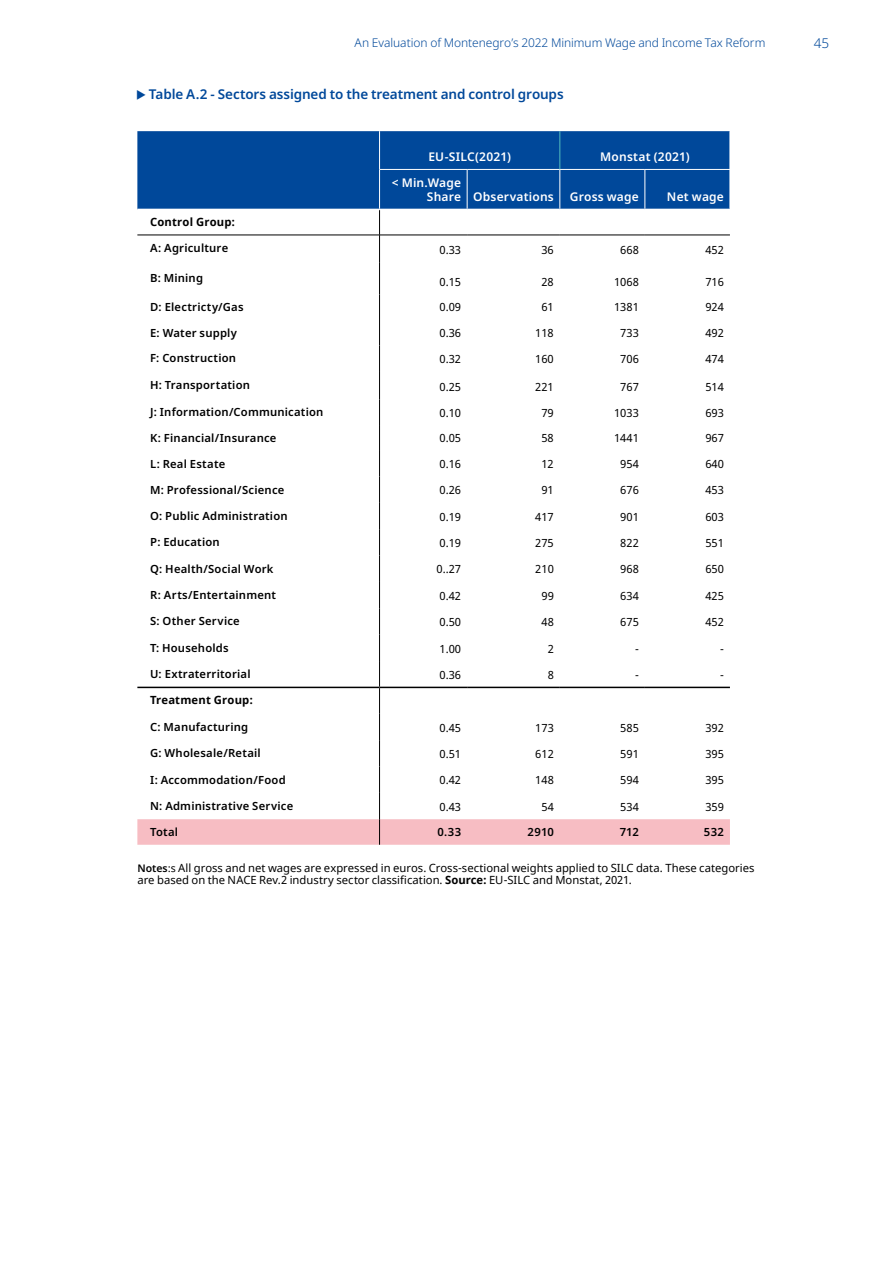
<style>
.page{position:relative;width:893px;height:1263px;background:#fff}
.page>*{position:absolute;margin:0;border:0;box-sizing:border-box;transform-origin:0 0}
.t1{font:600 13.5px "Noto Sans";letter-spacing:-.01em;color:#00489a}
.t2{font:300 13.5px "Noto Sans";color:#00489a}
.t3{font:600 12px/14.4px "Noto Sans";letter-spacing:.015em;color:#fff}
.t4{font:300 12px "Noto Sans";letter-spacing:-.005em;color:#00489a}
.t5{font:11.25px/12px "Noto Sans";color:#000}
.t6{font:600 11.25px "Noto Sans";letter-spacing:.02em;color:#000}
.t7{font:700 11.25px "Noto Sans";letter-spacing:.015em;color:#000}
.s1{font-weight:600;font-size:10.5px}
.s2{font-size:10.5px}
.s3{font-weight:700}
</style>
<div class="page">
<div style="left:137px;top:131px;width:593px;height:78px;background:#00489a"></div>
<hr style="left:379px;top:131px;width:1px;height:38px;background:#fff">
<hr style="left:379px;top:170px;width:1px;height:39px;background:#fff">
<hr style="left:467px;top:170px;width:1px;height:39px;background:#fff">
<hr style="left:560px;top:170px;width:1px;height:39px;background:#fff">
<hr style="left:137px;top:235px;width:243px;height:1px;background:#000">
<hr style="left:380px;top:235px;width:87px;height:1px;background:#000">
<hr style="left:467px;top:235px;width:93px;height:1px;background:#000">
<hr style="left:560px;top:235px;width:85px;height:1px;background:#000">
<hr style="left:645px;top:235px;width:85px;height:1px;background:#000">
<svg style="left:379px;top:210px;width:1px;height:52px"></svg>
<hr style="left:379px;top:262px;width:1px;height:32px;background:#000">
<svg style="left:137px;top:294px;width:593px;height:551px"></svg>
<hr style="left:379px;top:169px;width:88px;height:1px;background:#fff">
<hr style="left:467px;top:169px;width:93px;height:1px;background:#fff">
<hr style="left:560px;top:169px;width:85px;height:1px;background:#fff">
<hr style="left:645px;top:169px;width:85px;height:1px;background:#fff">
<hr style="left:645px;top:170px;width:1px;height:39px;background:#fff">
<hr style="left:560px;top:131px;width:1px;height:38px;background:#54bdbe">
<hr style="left:137px;top:687px;width:243px;height:1px;background:#000">
<hr style="left:380px;top:687px;width:87px;height:1px;background:#000">
<hr style="left:467px;top:687px;width:93px;height:1px;background:#000">
<hr style="left:560px;top:687px;width:85px;height:1px;background:#000">
<hr style="left:645px;top:687px;width:85px;height:1px;background:#000">
<p class="t4" style="left:355px;top:36px;width:412px">An Evaluation of Montenegro’s 2022 Minimum Wage and Income Tax Reform</p>
<p class="t2" style="left:814px;top:35px;width:17px">45</p>
<p class="t1" style="left:149px;top:85px;width:416px">Table A.2 - Sectors assigned to the treatment and control groups</p>
<p class="t3" style="left:428px;top:150px;width:84px">EU-SILC(2021)</p>
<p class="t3" style="left:600px;top:150px;width:91px">Monstat (2021)</p>
<p class="t3" style="left:427px;top:175px;width:128px;text-indent:-35px">&lt; Min.Wage<br>Share Observations</p>
<p class="t3" style="left:570px;top:190px;width:71px">Gross wage</p>
<p class="t3" style="left:667px;top:190px;width:58px">Net wage</p>
<p class="t7" style="left:150px;top:214px;width:87px">Control Group:</p>
<p class="t6" style="left:150px;top:240px;width:80px">A: Agriculture</p>
<p class="t5" style="left:440px;top:244px;width:23px">0.33</p>
<p class="t5" style="left:541px;top:244px;width:14px">36</p>
<p class="t5" style="left:620px;top:244px;width:20px">668</p>
<p class="t5" style="left:705px;top:244px;width:20px">452</p>
<p class="t6" style="left:150px;top:270px;width:55px">B: Mining</p>
<p class="t5" style="left:440px;top:276px;width:23px">0.15</p>
<p class="t5" style="left:541px;top:276px;width:14px">28</p>
<p class="t5" style="left:614px;top:276px;width:26px">1068</p>
<p class="t5" style="left:705px;top:276px;width:20px">716</p>
<p class="t6" style="left:150px;top:299px;width:95px">D: Electricty/Gas</p>
<p class="t5" style="left:440px;top:302px;width:23px">0.09</p>
<p class="t5" style="left:541px;top:302px;width:14px">61</p>
<p class="t5" style="left:614px;top:302px;width:26px">1381</p>
<p class="t5" style="left:705px;top:302px;width:20px">924</p>
<p class="t6" style="left:150px;top:325px;width:88px">E: Water supply</p>
<p class="t5" style="left:440px;top:327px;width:23px">0.36</p>
<p class="t5" style="left:535px;top:327px;width:20px">118</p>
<p class="t5" style="left:620px;top:327px;width:20px">733</p>
<p class="t5" style="left:705px;top:327px;width:20px">492</p>
<p class="t6" style="left:150px;top:350px;width:87px">F: Construction</p>
<p class="t5" style="left:440px;top:353px;width:23px">0.32</p>
<p class="t5" style="left:535px;top:353px;width:20px">160</p>
<p class="t5" style="left:620px;top:353px;width:20px">706</p>
<p class="t5" style="left:705px;top:353px;width:20px">474</p>
<p class="t6" style="left:150px;top:377px;width:101px">H: Transportation</p>
<p class="t5" style="left:440px;top:381px;width:23px">0.25</p>
<p class="t5" style="left:535px;top:381px;width:20px">221</p>
<p class="t5" style="left:620px;top:381px;width:20px">767</p>
<p class="t5" style="left:705px;top:381px;width:20px">514</p>
<p class="t6" style="left:150px;top:404px;width:175px">J: Information/Communication</p>
<p class="t5" style="left:440px;top:407px;width:23px">0.10</p>
<p class="t5" style="left:541px;top:407px;width:14px">79</p>
<p class="t5" style="left:614px;top:407px;width:26px">1033</p>
<p class="t5" style="left:705px;top:407px;width:20px">693</p>
<p class="t6" style="left:150px;top:430px;width:128px">K: Financial/Insurance</p>
<p class="t5" style="left:440px;top:433px;width:23px">0.05</p>
<p class="t5" style="left:541px;top:433px;width:14px">58</p>
<p class="t5" style="left:614px;top:433px;width:26px">1441</p>
<p class="t5" style="left:705px;top:433px;width:20px">967</p>
<p class="t6" style="left:150px;top:456px;width:77px">L: Real Estate</p>
<p class="t5" style="left:440px;top:458px;width:23px">0.16</p>
<p class="t5" style="left:541px;top:458px;width:14px">12</p>
<p class="t5" style="left:620px;top:458px;width:20px">954</p>
<p class="t5" style="left:705px;top:458px;width:20px">640</p>
<p class="t6" style="left:150px;top:481px;width:136px">M: Professional/Science</p>
<p class="t5" style="left:440px;top:485px;width:23px">0.26</p>
<p class="t5" style="left:541px;top:485px;width:14px">91</p>
<p class="t5" style="left:620px;top:485px;width:20px">676</p>
<p class="t5" style="left:705px;top:485px;width:20px">453</p>
<p class="t6" style="left:150px;top:508px;width:139px">O: Public Administration</p>
<p class="t5" style="left:440px;top:511px;width:23px">0.19</p>
<p class="t5" style="left:535px;top:511px;width:20px">417</p>
<p class="t5" style="left:620px;top:511px;width:20px">901</p>
<p class="t5" style="left:705px;top:511px;width:20px">603</p>
<p class="t6" style="left:150px;top:534px;width:71px">P: Education</p>
<p class="t5" style="left:440px;top:537px;width:23px">0.19</p>
<p class="t5" style="left:535px;top:537px;width:20px">275</p>
<p class="t5" style="left:620px;top:537px;width:20px">822</p>
<p class="t5" style="left:705px;top:537px;width:20px">551</p>
<p class="t6" style="left:150px;top:561px;width:125px">Q: Health/Social Work</p>
<p class="t5" style="left:436px;top:564px;width:26px">0..27</p>
<p class="t5" style="left:535px;top:564px;width:20px">210</p>
<p class="t5" style="left:620px;top:564px;width:20px">968</p>
<p class="t5" style="left:705px;top:564px;width:20px">650</p>
<p class="t6" style="left:150px;top:587px;width:127px">R: Arts/Entertainment</p>
<p class="t5" style="left:440px;top:590px;width:23px">0.42</p>
<p class="t5" style="left:541px;top:590px;width:14px">99</p>
<p class="t5" style="left:620px;top:590px;width:20px">634</p>
<p class="t5" style="left:705px;top:590px;width:20px">425</p>
<p class="t6" style="left:150px;top:613px;width:91px">S: Other Service</p>
<p class="t5" style="left:440px;top:616px;width:23px">0.50</p>
<p class="t5" style="left:541px;top:616px;width:14px">48</p>
<p class="t5" style="left:620px;top:616px;width:20px">675</p>
<p class="t5" style="left:705px;top:616px;width:20px">452</p>
<p class="t6" style="left:150px;top:640px;width:80px">T: Households</p>
<p class="t5" style="left:440px;top:643px;width:23px">1.00</p>
<p class="t5" style="left:548px;top:643px;width:8px">2</p>
<p class="t5" style="left:635px;top:643px;width:5px">-</p>
<p class="t5" style="left:720px;top:643px;width:5px">-</p>
<p class="t6" style="left:150px;top:666px;width:102px">U: Extraterritorial</p>
<p class="t5" style="left:440px;top:669px;width:23px">0.36</p>
<p class="t5" style="left:548px;top:669px;width:8px">8</p>
<p class="t5" style="left:635px;top:669px;width:5px">-</p>
<p class="t5" style="left:720px;top:669px;width:5px">-</p>
<p class="t7" style="left:150px;top:692px;width:104px">Treatment Group:</p>
<p class="t6" style="left:150px;top:719px;width:100px">C: Manufacturing</p>
<p class="t5" style="left:440px;top:722px;width:23px">0.45</p>
<p class="t5" style="left:535px;top:722px;width:20px">173</p>
<p class="t5" style="left:620px;top:722px;width:20px">585</p>
<p class="t5" style="left:705px;top:722px;width:20px">392</p>
<p class="t6" style="left:150px;top:745px;width:112px">G: Wholesale/Retail</p>
<p class="t5" style="left:440px;top:748px;width:23px">0.51</p>
<p class="t5" style="left:535px;top:748px;width:20px">612</p>
<p class="t5" style="left:620px;top:748px;width:20px">591</p>
<p class="t5" style="left:705px;top:748px;width:20px">395</p>
<p class="t6" style="left:150px;top:771px;width:137px">I: Accommodation/Food</p>
<p class="t5" style="left:440px;top:775px;width:23px">0.42</p>
<p class="t5" style="left:535px;top:775px;width:20px">148</p>
<p class="t5" style="left:620px;top:775px;width:20px">594</p>
<p class="t5" style="left:705px;top:775px;width:20px">395</p>
<p class="t6" style="left:150px;top:798px;width:145px">N: Administrative Service</p>
<p class="t5" style="left:440px;top:801px;width:23px">0.43</p>
<p class="t5" style="left:541px;top:801px;width:14px">54</p>
<p class="t5" style="left:620px;top:801px;width:20px">534</p>
<p class="t5" style="left:705px;top:801px;width:20px">359</p>
<p class="t6" style="left:150px;top:824px;width:29px">Total</p>
<p class="t6" style="left:438px;top:824px;width:25px">0.33</p>
<p class="t6" style="left:528px;top:824px;width:28px">2910</p>
<p class="t6" style="left:620px;top:824px;width:21px">712</p>
<p class="t6" style="left:704px;top:824px;width:21px">532</p>
<p class="t5" style="left:137px;top:862px;width:619px"><span class="s1">Notes</span><span class="s2">:s</span> All gross and net wages are expressed in euros. Cross-sectional weights applied to SILC data. These categories are based on the NACE Rev.2 industry sector classification. <span class="s3">Source:</span> EU-SILC and Monstat, 2021.</p>
</div>
